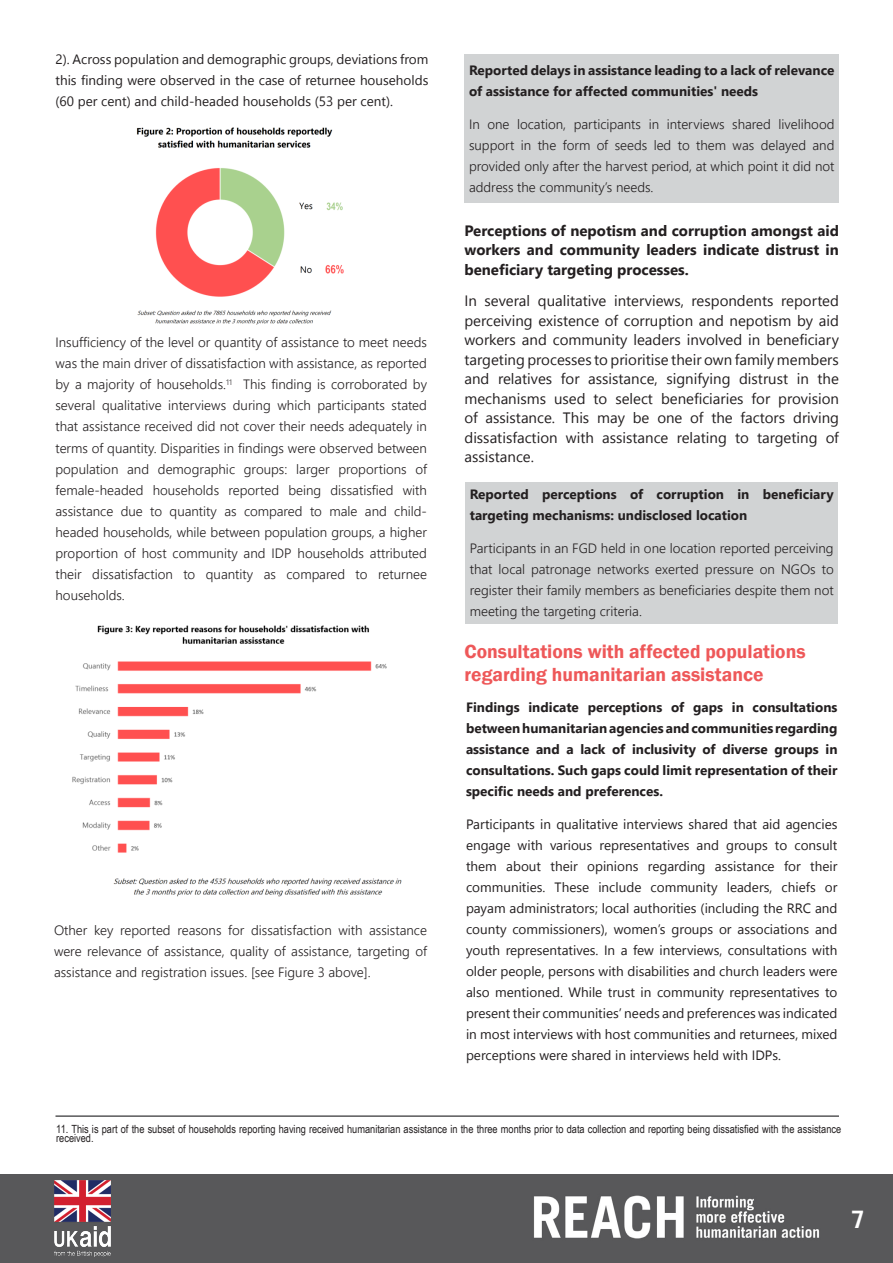
<style>
.page{position:relative;width:893px;height:1263px;background:#fff}
.page>*{position:absolute;margin:0;border:0;box-sizing:border-box;transform-origin:0 0}
.REACH_body_text_back{font:700 24px "Trade Gothic LT Std";color:#fff}
.Intro_bold{font:600 19.5px/23.4px "Franklin Gothic";color:#ee5859}
.REACH_body_text_back-2{font:15px/19.5px "Leelawadee UI";color:#231f20;text-align:justify}
.REACH_body_text_back-3{font:700 15px/19.5px "Leelawadee UI";color:#231f20;text-align:justify}
.REACH_body_text_back-4{font:300 13.5px/21px "Leelawadee UI";color:#231f20;text-align:justify}
.REACH_body_text_back-5{font:13.5px/21px "Leelawadee UI";color:#231f20;text-align:justify}
.REACH_body_text_back-6{font:700 13.5px/21px "Leelawadee UI";color:#231f20}
.REACH_body_text_back-7{font:11.25px/9px "Arial Narrow";color:#231f20}
</style>
<div class="page">
<div style="left:0;top:1175px;width:893px;height:88px;background:#58585a"></div>
<img style="left:534px;top:1195px;width:285px;height:44px">
<img style="left:54px;top:1181px;width:56px;height:75px">
<div style="left:465px;top:482px;width:373px;height:141px;background:#d1d3d4"></div>
<img style="left:136px;top:127px;width:208px;height:197px">
<img style="left:72px;top:625px;width:330px;height:272px">
<hr style="left:55px;top:1115px;width:784px;height:2px;background:#58585a">
<div style="left:464px;top:54px;width:375px;height:148px;background:#d1d3d4"></div>
<p class="REACH_body_text_back-5" style="left:55px;top:48px;width:374px">2). Across population and demographic groups, deviations from this finding were observed in the case of returnee households (60 per cent) and child-headed households (53 per cent).</p>
<p class="REACH_body_text_back-6" style="left:469px;top:59px;width:367px">Reported delays in assistance leading to a lack of relevance of assistance for affected communities' needs</p>
<p class="REACH_body_text_back-4" style="left:469px;top:113px;width:367px">In one location, participants in interviews shared livelihood support in the form of seeds led to them was delayed and provided only after the harvest period, at which point it did not address the community’s needs.</p>
<p class="REACH_body_text_back-4" style="left:55px;top:332px;width:373px">Insufficiency of the level or quantity of assistance to meet needs was the main driver of dissatisfaction with assistance, as reported by a majority of households.<sup>11</sup> This finding is corroborated by several qualitative interviews during which participants stated that assistance received did not cover their needs adequately in terms of quantity. Disparities in findings were observed between population and demographic groups: larger proportions of female-headed households reported being dissatisfied with assistance due to quantity as compared to male and child&shy;headed households, while between population groups, a higher proportion of host community and IDP households attributed their dissatisfaction to quantity as compared to returnee households.</p>
<p class="REACH_body_text_back-4" style="left:54px;top:919px;width:374px">Other key reported reasons for dissatisfaction with assistance were relevance of assistance, quality of assistance, targeting of assistance and registration issues. [see Figure 3 above].</p>
<p class="REACH_body_text_back-3" style="left:464px;top:220px;width:376px">Perceptions of nepotism and corruption amongst aid workers and community leaders indicate distrust in beneficiary targeting processes.</p>
<p class="REACH_body_text_back-2" style="left:464px;top:291px;width:376px">In several qualitative interviews, respondents reported perceiving existence of corruption and nepotism by aid workers and community leaders involved in beneficiary targeting processes to prioritise their own family members and relatives for assistance, signifying distrust in the mechanisms used to select beneficiaries for provision of assistance. This may be one of the factors driving dissatisfaction with assistance relating to targeting of assistance.</p>
<p class="REACH_body_text_back-6" style="left:470px;top:483px;width:365px">Reported perceptions of corruption in beneficiary targeting mechanisms: undisclosed location</p>
<p class="REACH_body_text_back-4" style="left:470px;top:537px;width:365px">Participants in an FGD held in one location reported perceiving that local patronage networks exerted pressure on NGOs to register their family members as beneficiaries despite them not meeting the targeting criteria.</p>
<p class="Intro_bold" style="left:464px;top:640px;width:343px">Consultations with affected populations regarding humanitarian assistance</p>
<p class="REACH_body_text_back-6" style="left:466px;top:696px;width:373px;text-align:justify">Findings indicate perceptions of gaps in consultations between humanitarian agencies and communities regarding assistance and a lack of inclusivity of diverse groups in consultations. Such gaps could limit representation of their specific needs and preferences.</p>
<p class="REACH_body_text_back-5" style="left:466px;top:813px;width:373px">Participants in qualitative interviews shared that aid agencies engage with various representatives and groups to consult them about their opinions regarding assistance for their communities. These include community leaders, chiefs or payam administrators; local authorities (including the RRC and county commissioners), women’s groups or associations and youth representatives. In a few interviews, consultations with older people, persons with disabilities and church leaders were also mentioned. While trust in community representatives to present their communities’ needs and preferences was indicated in most interviews with host communities and returnees, mixed perceptions were shared in interviews held with IDPs.</p>
<p class="REACH_body_text_back-7" style="left:56px;top:1124px;width:786px">11. This is part of the subset of households reporting having received humanitarian assistance in the three months prior to data collection and reporting being dissatisfied with the assistance received.</p>
<p class="REACH_body_text_back" style="left:851px;top:1205px;width:15px">7</p>
</div>
